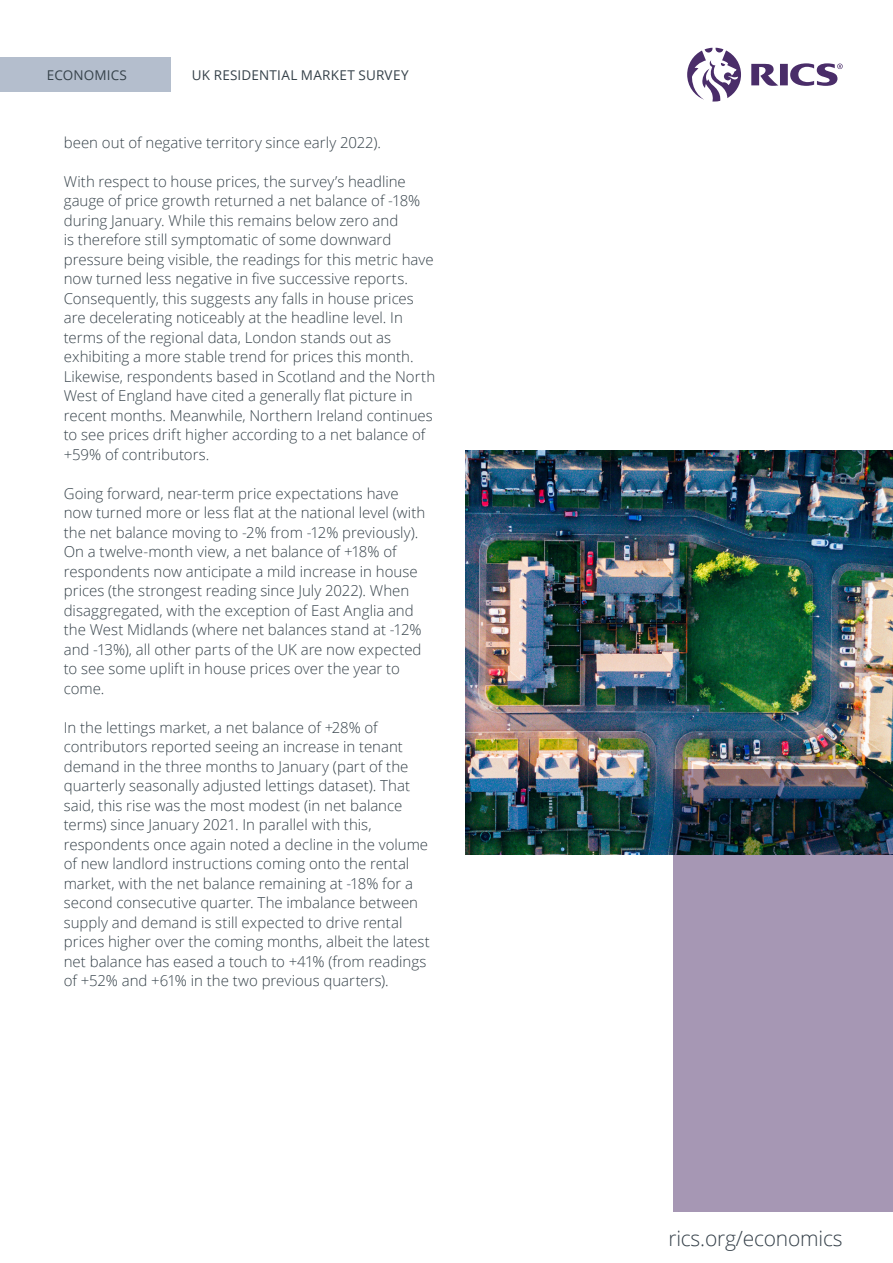
<style>
.page{position:relative;width:893px;height:1263px;background:#fff}
.page>*{position:absolute;margin:0;border:0;box-sizing:border-box;transform-origin:0 0}
.t1{font:300 21px "Open Sans";letter-spacing:-.01em;color:#36414a}
.Paragraph_Style{font:300 15px/19.5px "Open Sans";color:#36424a}
.t2{font:13.5px "Open Sans";letter-spacing:.02em;color:#36424a}
</style>
<div class="page">
<div style="left:0;top:58px;width:171px;height:34px;background:#b4becd"></div>
<svg style="left:687px;top:48px;width:156px;height:54px"></svg>
<img style="left:466px;top:451px;width:427px;height:403px">
<svg style="left:673px;top:770px;width:220px;height:442px;background:#8d849d"></svg>
<p class="t2" style="left:47px;top:66px;width:82px">ECONOMICS</p>
<p class="t2" style="left:192px;top:66px;width:218px">UK RESIDENTIAL MARKET SURVEY</p>
<p class="Paragraph_Style" style="left:64px;top:132px;width:319px">been out of negative territory since early 2022).</p>
<p class="Paragraph_Style" style="left:64px;top:171px;width:373px">With respect to house prices, the survey’s headline gauge of price growth returned a net balance of -18% during January. While this remains below zero and<br>is therefore still symptomatic of some downward pressure being visible, the readings for this metric have now turned less negative in five successive reports.<br>Consequently, this suggests any falls in house prices are decelerating noticeably at the headline level. In terms of the regional data, London stands out as exhibiting a more stable trend for prices this month.<br>Likewise, respondents based in Scotland and the North West of England have cited a generally flat picture in recent months. Meanwhile, Northern Ireland continues to see prices drift higher according to a net balance of +59% of contributors.</p>
<p class="Paragraph_Style" style="left:64px;top:483px;width:363px">Going forward, near-term price expectations have now turned more or less flat at the national level (with the net balance moving to -2% from -12% previously).<br>On a twelve-month view, a net balance of +18% of respondents now anticipate a mild increase in house prices (the strongest reading since July 2022). When disaggregated, with the exception of East Anglia and the West Midlands (where net balances stand at -12% and -13%), all other parts of the UK are now expected to see some uplift in house prices over the year to come.</p>
<p class="Paragraph_Style" style="left:64px;top:717px;width:367px">In the lettings market, a net balance of +28% of contributors reported seeing an increase in tenant demand in the three months to January (part of the quarterly seasonally adjusted lettings dataset). That said, this rise was the most modest (in net balance terms) since January 2021. In parallel with this, respondents once again noted a decline in the volume of new landlord instructions coming onto the rental market, with the net balance remaining at -18% for a second consecutive quarter. The imbalance between supply and demand is still expected to drive rental prices higher over the coming months, albeit the latest net balance has eased a touch to +41% (from readings of +52% and +61% in the two previous quarters).</p>
<h1 class="t1" style="left:668px;top:1223px;width:176px">rics.org/economics</h1>
</div>
